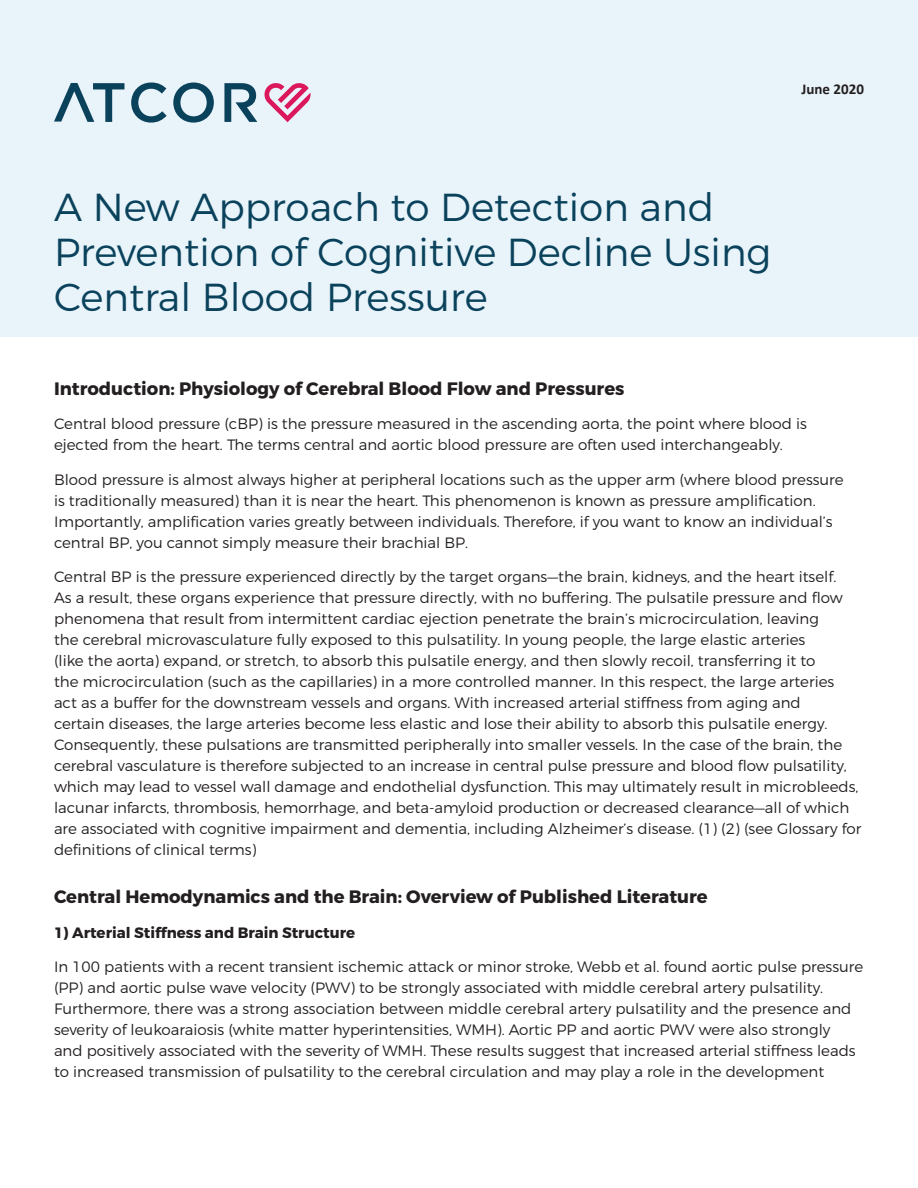
<style>
.page{position:relative;width:918px;height:1188px;background:#fff}
.page>*{position:absolute;margin:0;border:0;box-sizing:border-box;transform-origin:0 0}
.t1{font:300 39px/45px "Montserrat";color:#0a425c}
.Paragraph_Title{font:700 18px "Montserrat";color:#231f20}
.t2{font:300 15px/21px "Montserrat";color:#231f20}
.t3{font:700 15px "Montserrat";color:#231f20}
.t4{font:700 15px "Calibri";color:#231f20}
</style>
<div class="page">
<div style="left:0;top:0;width:918px;height:337px;background:#e9f4fa"></div>
<svg style="left:264px;top:83px;width:47px;height:39px"></svg>
<svg style="left:131px;top:83px;width:36px;height:40px"></svg>
<svg style="left:173px;top:83px;width:41px;height:40px"></svg>
<svg style="left:224px;top:83px;width:33px;height:39px"></svg>
<svg style="left:54px;top:83px;width:70px;height:39px"></svg>
<p class="t4" style="left:802px;top:79px;width:64px">June 2020</p>
<p class="t1" style="left:54px;top:184px;width:719px">A New Approach to Detection and<br>Prevention of Cognitive Decline Using<br>Central Blood Pressure</p>
<p class="Paragraph_Title" style="left:54px;top:377px;width:572px">Introduction: Physiology of Cerebral Blood Flow and Pressures</p>
<p class="t2" style="left:54px;top:413px;width:754px">Central blood pressure (cBP) is the pressure measured in the ascending aorta, the point where blood is ejected from the heart. The terms central and aortic blood pressure are often used interchangeably.</p>
<p class="t2" style="left:54px;top:468px;width:791px">Blood pressure is almost always higher at peripheral locations such as the upper arm (where blood pressure is traditionally measured) than it is near the heart. This phenomenon is known as pressure amplification.<br>Importantly, amplification varies greatly between individuals. Therefore, if you want to know an individual’s central BP, you cannot simply measure their brachial BP.</p>
<p class="t2" style="left:54px;top:566px;width:809px">Central BP is the pressure experienced directly by the target organs—the brain, kidneys, and the heart itself.<br>As a result, these organs experience that pressure directly, with no buffering. The pulsatile pressure and flow phenomena that result from intermittent cardiac ejection penetrate the brain’s microcirculation, leaving<br>the cerebral microvasculature fully exposed to this pulsatility. In young people, the large elastic arteries<br>(like the aorta) expand, or stretch, to absorb this pulsatile energy, and then slowly recoil, transferring it to<br>the microcirculation (such as the capillaries) in a more controlled manner. In this respect, the large arteries<br>act as a buffer for the downstream vessels and organs. With increased arterial stiffness from aging and<br>certain diseases, the large arteries become less elastic and lose their ability to absorb this pulsatile energy.<br>Consequently, these pulsations are transmitted peripherally into smaller vessels. In the case of the brain, the cerebral vasculature is therefore subjected to an increase in central pulse pressure and blood flow pulsatility, which may lead to vessel wall damage and endothelial dysfunction. This may ultimately result in microbleeds, lacunar infarcts, thrombosis, hemorrhage, and beta-amyloid production or decreased clearance—all of which are associated with cognitive impairment and dementia, including Alzheimer’s disease. (1) (2) (see Glossary for definitions of clinical terms)</p>
<p class="Paragraph_Title" style="left:54px;top:886px;width:655px">Central Hemodynamics and the Brain: Overview of Published Literature</p>
<p class="t3" style="left:54px;top:923px;width:303px">1) Arterial Stiffness and Brain Structure</p>
<p class="t2" style="left:54px;top:956px;width:811px">In 100 patients with a recent transient ischemic attack or minor stroke, Webb et al. found aortic pulse pressure (PP) and aortic pulse wave velocity (PWV) to be strongly associated with middle cerebral artery pulsatility.<br>Furthermore, there was a strong association between middle cerebral artery pulsatility and the presence and severity of leukoaraiosis (white matter hyperintensities, WMH). Aortic PP and aortic PWV were also strongly<br>and positively associated with the severity of WMH. These results suggest that increased arterial stiffness leads to increased transmission of pulsatility to the cerebral circulation and may play a role in the development</p>
</div>
